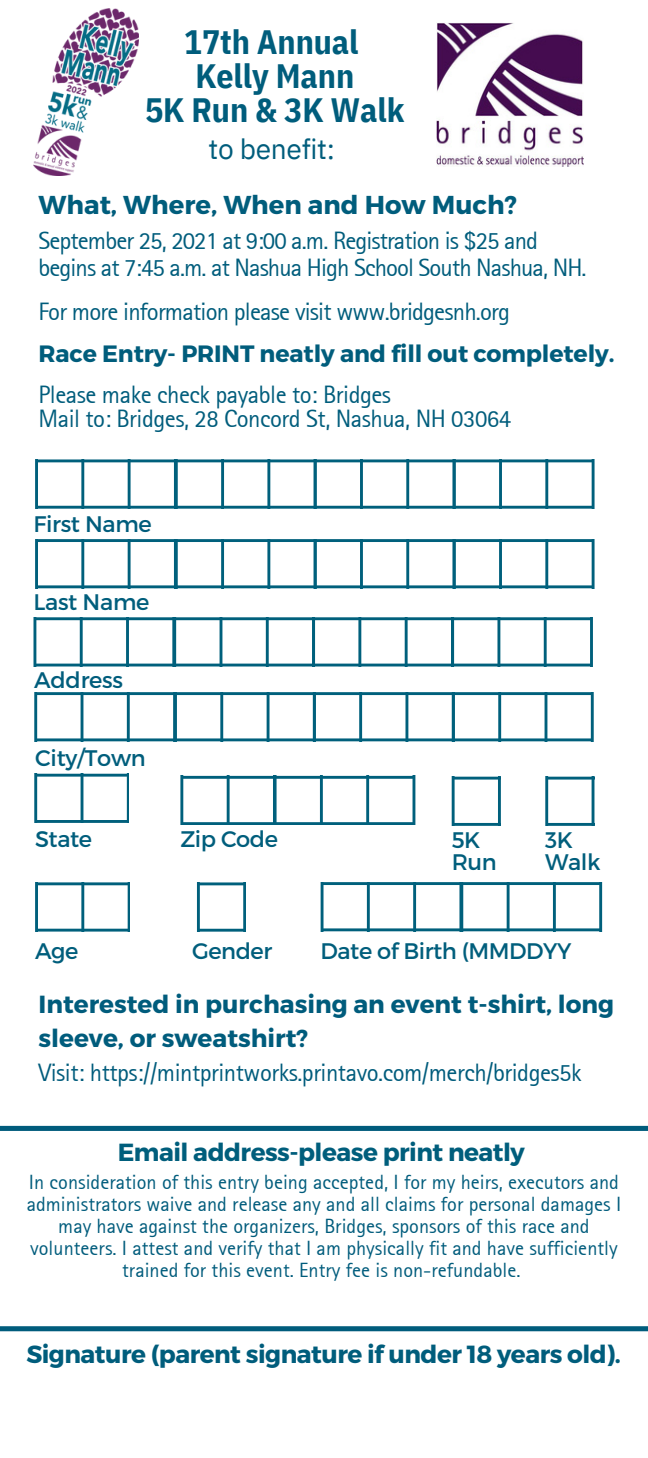
<style>
.page{position:relative;width:648px;height:1458px;background:#fff}
.page>*{position:absolute;margin:0;border:0;box-sizing:border-box;transform-origin:0 0}
.t1{font:700 33.75px/33.8px "IBM Plex Sans Cond";letter-spacing:-.005em;color:#005d7c;text-align:center}
.t2{font:28.12px "IBM Plex Sans";letter-spacing:-.01em;color:#005d7c}
.t3{font:700 25.88px "Montserrat";color:#005d7c}
.t4{font:24.75px/23.6px "Rotis Sans Serif";letter-spacing:-.035em;color:#005d7c}
.t5{font:700 24.75px/33.8px "Montserrat";color:#005c7c}
.t6{font:24.75px "Rotis Sans Serif";letter-spacing:-.02em;color:#005c7c}
.t7{font:700 24.75px "Montserrat";letter-spacing:-.02em;color:#005d7c}
.t8{font:700 24.75px "Montserrat";letter-spacing:-.02em;color:#005e7c}
.t9{font:700 23.62px "Montserrat";letter-spacing:-.005em;color:#005d7c}
.t10{font:22.5px/22.1px "Montserrat";letter-spacing:-.02em;color:#005e7c}
.t11{font:22.5px "Montserrat";letter-spacing:-.015em;color:#005d7c}
.t12{font:20.25px/22.1px "Rotis Sans Serif";color:#005c7c;text-align:center}
</style>
<div class="page">
<img style="left:436px;top:23px;width:147px;height:143px">
<svg style="left:35px;top:460px;width:560px;height:48px"></svg>
<svg style="left:35px;top:539px;width:560px;height:49px"></svg>
<svg style="left:34px;top:617px;width:559px;height:49px"></svg>
<svg style="left:34px;top:692px;width:560px;height:49px"></svg>
<svg style="left:34px;top:774px;width:95px;height:49px"></svg>
<svg style="left:180px;top:776px;width:235px;height:49px"></svg>
<svg style="left:545px;top:777px;width:49px;height:49px"></svg>
<svg style="left:452px;top:777px;width:49px;height:49px"></svg>
<svg style="left:35px;top:882px;width:95px;height:49px"></svg>
<svg style="left:197px;top:883px;width:49px;height:48px"></svg>
<svg style="left:321px;top:882px;width:281px;height:49px"></svg>
<img style="left:34px;top:9px;width:104px;height:167px">
<div style="left:0;top:1126px;width:648px;height:5px;background:#005c7c"></div>
<div style="left:0;top:1326px;width:648px;height:5px;background:#005c7c"></div>
<h1 class="t1" style="left:145px;top:25px;width:261px">17th Annual<br>Kelly Mann<br>5K Run &amp; 3K Walk</h1>
<h2 class="t2" style="left:208px;top:130px;width:128px">to benefit:</h2>
<p class="t3" style="left:39px;top:188px;width:480px">What, Where, When and How Much?</p>
<p class="t4" style="left:39px;top:227px;width:550px;line-height:27px">September 25, 2021 at 9:00 a.m. Registration is $25 and begins at 7:45 a.m. at Nashua High School South Nashua, NH.</p>
<p class="t4" style="left:39px;top:300px;width:473px">For more information please visit www.bridgesnh.org</p>
<p class="t9" style="left:39px;top:338px;width:577px">Race Entry- PRINT neatly and fill out completely.</p>
<p class="t4" style="left:39px;top:383px;width:474px">Please make check payable to: Bridges<br>Mail to: Bridges, 28 Concord St, Nashua, NH 03064</p>
<p class="t11" style="left:34px;top:509px;width:120px">First Name</p>
<p class="t10" style="left:34px;top:589px;width:117px">Last Name</p>
<p class="t11" style="left:34px;top:665px;width:90px">Address</p>
<p class="t10" style="left:35px;top:746px;width:112px">City/Town</p>
<p class="t10" style="left:35px;top:827px;width:58px">State</p>
<p class="t10" style="left:180px;top:827px;width:99px">Zip Code</p>
<p class="t10" style="left:452px;top:828px;width:46px">5K<br>Run</p>
<p class="t10" style="left:545px;top:828px;width:57px">3K<br>Walk</p>
<p class="t10" style="left:35px;top:939px;width:45px">Age</p>
<p class="t10" style="left:192px;top:939px;width:82px">Gender</p>
<p class="t10" style="left:321px;top:939px;width:252px">Date of Birth (MMDDYY</p>
<p class="t5" style="left:39px;top:986px;width:577px">Interested in purchasing an event t-shirt, long sleeve, or sweatshirt?</p>
<p class="t6" style="left:38px;top:1058px;width:545px">Visit: https://mintprintworks.printavo.com/merch/bridges5k</p>
<p class="t8" style="left:118px;top:1136px;width:409px">Email address-please print neatly</p>
<p class="t12" style="left:27px;top:1171px;width:596px">In consideration of this entry being accepted, I for my heirs, executors and administrators waive and release any and all claims for personal damages I may have against the organizers, Bridges, sponsors of this race and volunteers. I attest and verify that I am physically fit and have sufficiently trained for this event. Entry fee is non-refundable.</p>
<p class="t7" style="left:26px;top:1338px;width:596px">Signature (parent signature if under 18 years old).</p>
</div>
